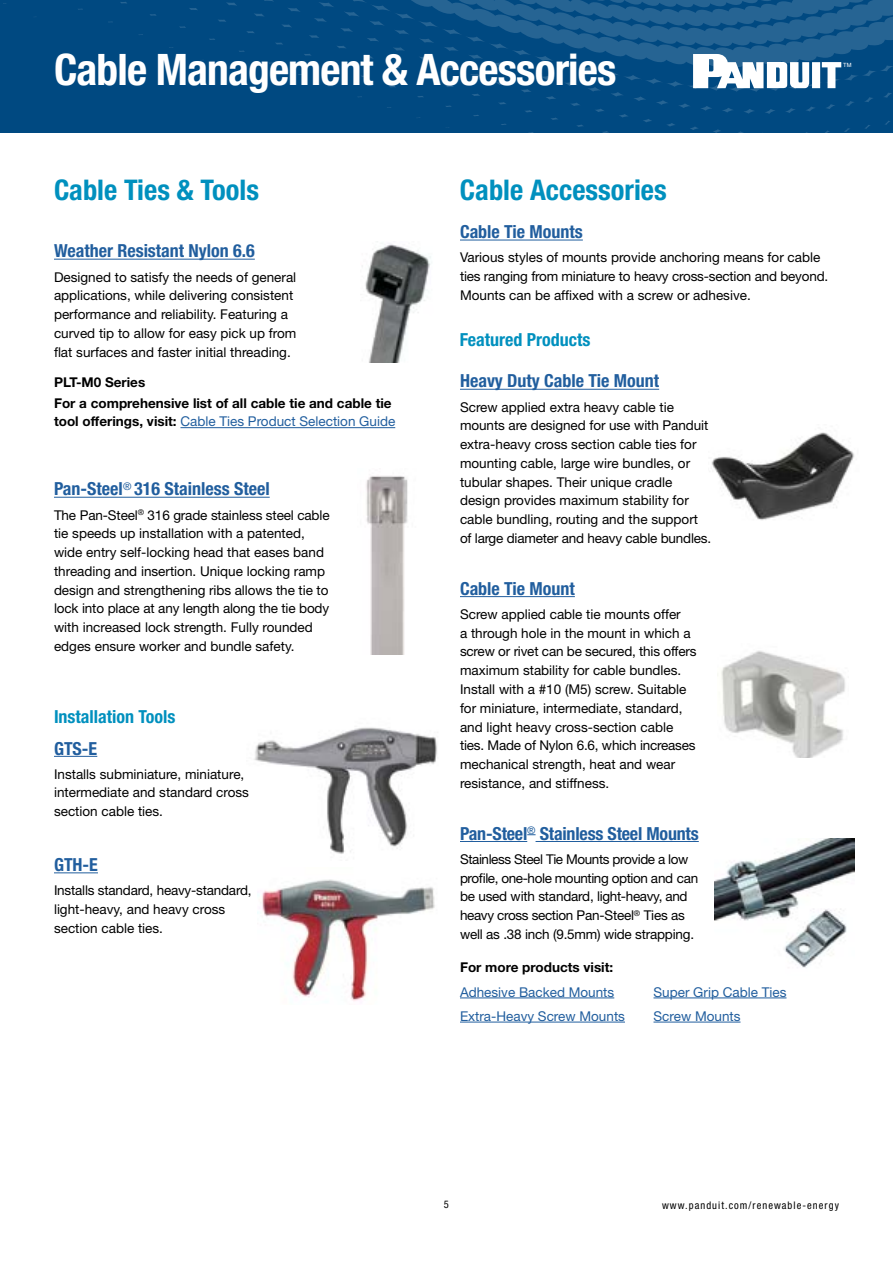
<style>
.page{position:relative;width:893px;height:1263px;background:#fff}
.page>*{position:absolute;margin:0;border:0;box-sizing:border-box;transform-origin:0 0}
.t1{font:700 condensed 43.5px "Helvetica Neue LT Std";letter-spacing:-.02em;color:#fff}
.t2{font:700 condensed 28.5px "Helvetica Neue LT Std";color:#0090be}
.t3{font:700 condensed 18px "Helvetica Neue LT Std";color:#215e9e}
.t4{font:700 condensed 18px "Helvetica Neue LT Std";color:#0090be}
.t5{font:13.5px/18.8px "Helvetica Neue LT Std";color:#000}
.t6{font:13.5px/18.8px "Helvetica Neue LT Std";letter-spacing:-.025em;color:#000}
.t7{font:13.5px "Helvetica Neue LT Std";color:#215e9e}
.t8{font:700 13.5px/21.8px "Helvetica Neue LT Std";color:#000}
.t9{font:condensed 10.5px "Helvetica Neue LT Std";letter-spacing:.1em;color:#000}
.t10{font:10.5px "Helvetica Neue LT Std";color:#215e9e}
.t11{font:5.7px "Helvetica";color:#fff}
.s1{font-weight:700;color:#000}
</style>
<div class="page">
<svg style="left:0;top:0;width:893px;height:133px;background:#064d84"></svg>
<svg style="left:693px;top:54px;width:148px;height:34px"></svg>
<img style="left:254px;top:727px;width:183px;height:127px">
<img style="left:257px;top:879px;width:178px;height:122px">
<hr style="left:54px;top:259px;width:201px;height:1px;background:#215e9e">
<hr style="left:180px;top:427px;width:215px;height:1px;background:#215e9e">
<img style="left:717px;top:650px;width:128px;height:108px">
<hr style="left:460px;top:596px;width:115px;height:1px;background:#215e9e">
<hr style="left:460px;top:240px;width:123px;height:1px;background:#215e9e">
<hr style="left:54px;top:756px;width:43px;height:1px;background:#215e9e">
<hr style="left:54px;top:872px;width:44px;height:1px;background:#215e9e">
<img style="left:362px;top:243px;width:69px;height:119px">
<img style="left:366px;top:476px;width:42px;height:178px">
<img style="left:711px;top:432px;width:144px;height:88px">
<hr style="left:460px;top:389px;width:199px;height:1px;background:#215e9e">
<hr style="left:54px;top:497px;width:216px;height:1px;background:#215e9e">
<hr style="left:460px;top:997px;width:154px;height:1px;background:#215e9e">
<hr style="left:653px;top:997px;width:133px;height:1px;background:#215e9e">
<hr style="left:460px;top:1022px;width:165px;height:1px;background:#215e9e">
<hr style="left:653px;top:1022px;width:87px;height:1px;background:#215e9e">
<hr style="left:460px;top:841px;width:67px;height:1px;background:#215e9e">
<hr style="left:536px;top:841px;width:163px;height:1px;background:#215e9e">
<img style="left:714px;top:838px;width:140px;height:130px">
<h1 class="t1" style="left:54px;top:43px;width:564px">Cable Management &amp; Accessories</h1>
<p class="t11" style="left:843px;top:61px;width:10px">TM</p>
<h2 class="t2" style="left:54px;top:173px;width:206px">Cable Ties &amp; Tools</h2>
<h2 class="t2" style="left:460px;top:173px;width:208px">Cable Accessories</h2>
<h3 class="t3" style="left:54px;top:240px;width:202px">Weather Resistant Nylon 6.6</h3>
<p class="t5" style="left:54px;top:267px;width:244px">Designed to satisfy the needs of general applications, while delivering consistent performance and reliability. Featuring a curved tip to allow for easy pick up from flat surfaces and faster initial threading.</p>
<p class="t8" style="left:54px;top:371px;width:339px">PLT-M0 Series<br>For a comprehensive list of all cable tie and cable tie</p>
<p class="t7" style="left:54px;top:413px;width:343px"><span class="s1">tool offerings, visit:</span> Cable Ties Product Selection Guide</p>
<p class="t10" style="left:123px;top:480px;width:10px">®</p>
<h3 class="t3" style="left:54px;top:478px;width:217px">Pan-Steel 316 Stainless Steel</h3>
<p class="t5" style="left:54px;top:505px;width:277px">The Pan-Steel<sup>®</sup> 316 grade stainless steel cable tie speeds up installation with a patented, wide entry self-locking head that eases band threading and insertion. Unique locking ramp design and strengthening ribs allows the tie to lock into place at any length along the tie body with increased lock strength. Fully rounded edges ensure worker and bundle safety.</p>
<h3 class="t4" style="left:54px;top:705px;width:123px">Installation Tools</h3>
<h3 class="t3" style="left:54px;top:737px;width:45px">GTS-E</h3>
<p class="t5" style="left:54px;top:764px;width:197px">Installs subminiature, miniature, intermediate and standard cross section cable ties.</p>
<h3 class="t3" style="left:54px;top:854px;width:45px">GTH-E</h3>
<p class="t5" style="left:54px;top:881px;width:199px">Installs standard, heavy-standard, light-heavy, and heavy cross section cable ties.</p>
<h3 class="t3" style="left:460px;top:221px;width:124px">Cable Tie Mounts</h3>
<p class="t5" style="left:460px;top:248px;width:370px">Various styles of mounts provide anchoring means for cable ties ranging from miniature to heavy cross-section and beyond.<br>Mounts can be affixed with a screw or adhesive.</p>
<h3 class="t4" style="left:460px;top:329px;width:132px">Featured Products</h3>
<h3 class="t3" style="left:460px;top:370px;width:201px">Heavy Duty Cable Tie Mount</h3>
<p class="t5" style="left:460px;top:397px;width:253px">Screw applied extra heavy cable tie mounts are designed for use with Panduit extra-heavy cross section cable ties for mounting cable, large wire bundles, or tubular shapes. Their unique cradle design provides maximum stability for cable bundling, routing and the support of large diameter and heavy cable bundles.</p>
<h3 class="t3" style="left:460px;top:577px;width:116px">Cable Tie Mount</h3>
<p class="t5" style="left:460px;top:605px;width:238px">Screw applied cable tie mounts offer<br>a through hole in the mount in which a screw or rivet can be secured, this offers maximum stability for cable bundles.<br>Install with a #10 (M5) screw. Suitable for miniature, intermediate, standard, and light heavy cross-section cable ties. Made of Nylon 6.6, which increases mechanical strength, heat and wear resistance, and stiffness.</p>
<h3 class="t3" style="left:460px;top:822px;width:240px">Pan-Steel<sup>®</sup> Stainless Steel Mounts</h3>
<p class="t6" style="left:460px;top:849px;width:240px">Stainless Steel Tie Mounts provide a low profile, one-hole mounting option and can be used with standard, light-heavy, and heavy cross section Pan-Steel<sup>®</sup> Ties as well as .38 inch (9.5mm) wide strapping.</p>
<p class="t8" style="left:460px;top:956px;width:155px">For more products visit:</p>
<p class="t7" style="left:460px;top:984px;width:156px">Adhesive Backed Mounts</p>
<p class="t7" style="left:653px;top:984px;width:135px">Super Grip Cable Ties</p>
<p class="t7" style="left:460px;top:1008px;width:166px">Extra-Heavy Screw Mounts</p>
<p class="t7" style="left:653px;top:1008px;width:89px">Screw Mounts</p>
<p class="t9" style="left:444px;top:1198px;width:7px">5</p>
<p class="t9" style="left:662px;top:1199px;width:178px">www.panduit.com/renewable-energy</p>
</div>
